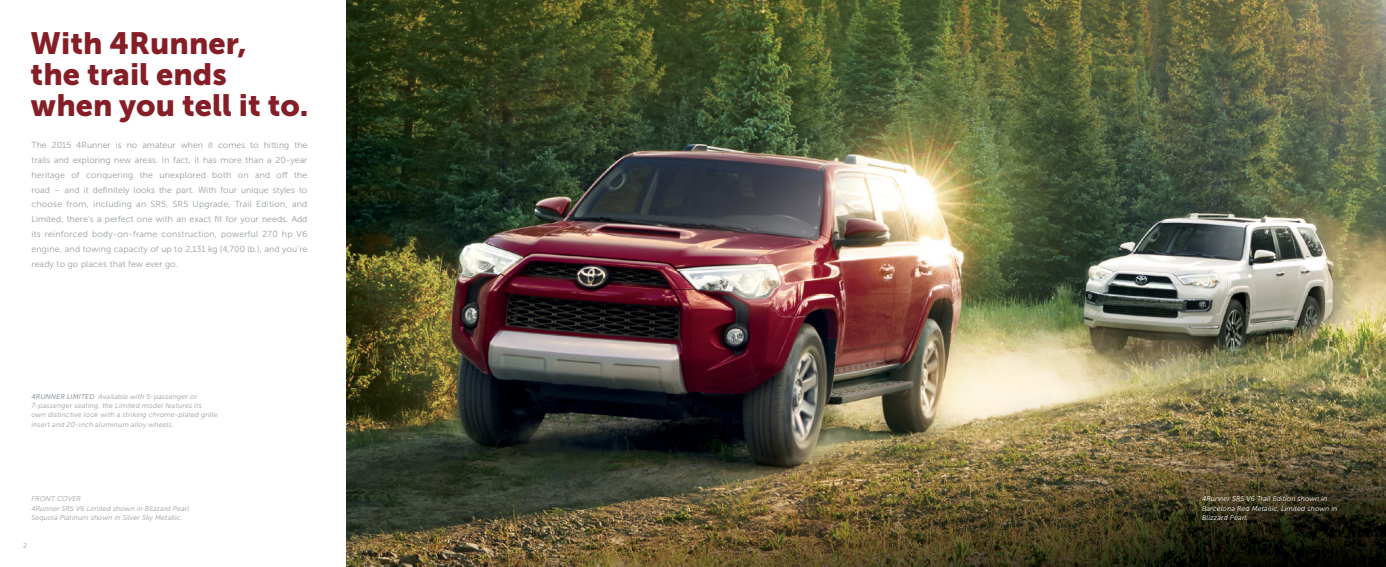
<style>
.page{position:relative;width:1386px;height:567px;background:#fff}
.page>*{position:absolute;margin:0;border:0;box-sizing:border-box;transform-origin:0 0}
.t1{font:30.62px/30.6px "Museo Sans 900";color:#851e26}
.t2{font:8.75px/14.9px "Museo Sans 300";letter-spacing:.015em;color:#949ca1;text-align:justify}
.t3{font:italic 7px/9.2px "Museo Sans 300";letter-spacing:.02em;color:#949ca1}
.t4{font:italic 7px/9.2px "Museo Sans 300";letter-spacing:.015em;color:#fff}
.t5{font:7px "Museo Sans 300";color:#949ca1}
.s1{font-family:"Museo Sans 500"}
</style>
<div class="page">
<img style="left:346px;top:0;width:1040px;height:567px">
<h1 class="t1" style="left:31px;top:28px;width:279px">With 4Runner,<br>the trail ends when you tell it to.</h1>
<p class="t2" style="left:32px;top:138px;width:277px">The 2015 4Runner is no amateur when it comes to hitting the trails and exploring new areas. In fact, it has more than a 20-year heritage of conquering the unexplored both on and off the road – and it definitely looks the part. With four unique styles to choose from, including an SR5, SR5 Upgrade, Trail Edition, and Limited, there’s a perfect one with an exact fit for your needs. Add its reinforced body-on-frame construction, powerful 270 hp V6 engine, and towing capacity of up to 2,131 kg (4,700 lb.), and you’re ready to go places that few ever go.</p>
<p class="t3" style="left:32px;top:392px;width:188px"><span class="s1">4RUNNER LIMITED</span> Available with 5-passenger or 7-passenger seating, the Limited model features its own distinctive look with a striking chrome-plated grille insert and 20-inch aluminum alloy wheels.</p>
<p class="t3" style="left:32px;top:494px;width:161px">FRONT COVER<br>4Runner SR5 V6 Limited shown in Blizzard Pearl.<br>Sequoia Platinum shown in Silver Sky Metallic.</p>
<p class="t4" style="left:1202px;top:494px;width:137px">4Runner SR5 V6 Trail Edition shown in<br>Barcelona Red Metallic, Limited shown in<br>Blizzard Pearl.</p>
<p class="t5" style="left:23px;top:542px;width:5px">2</p>
</div>
